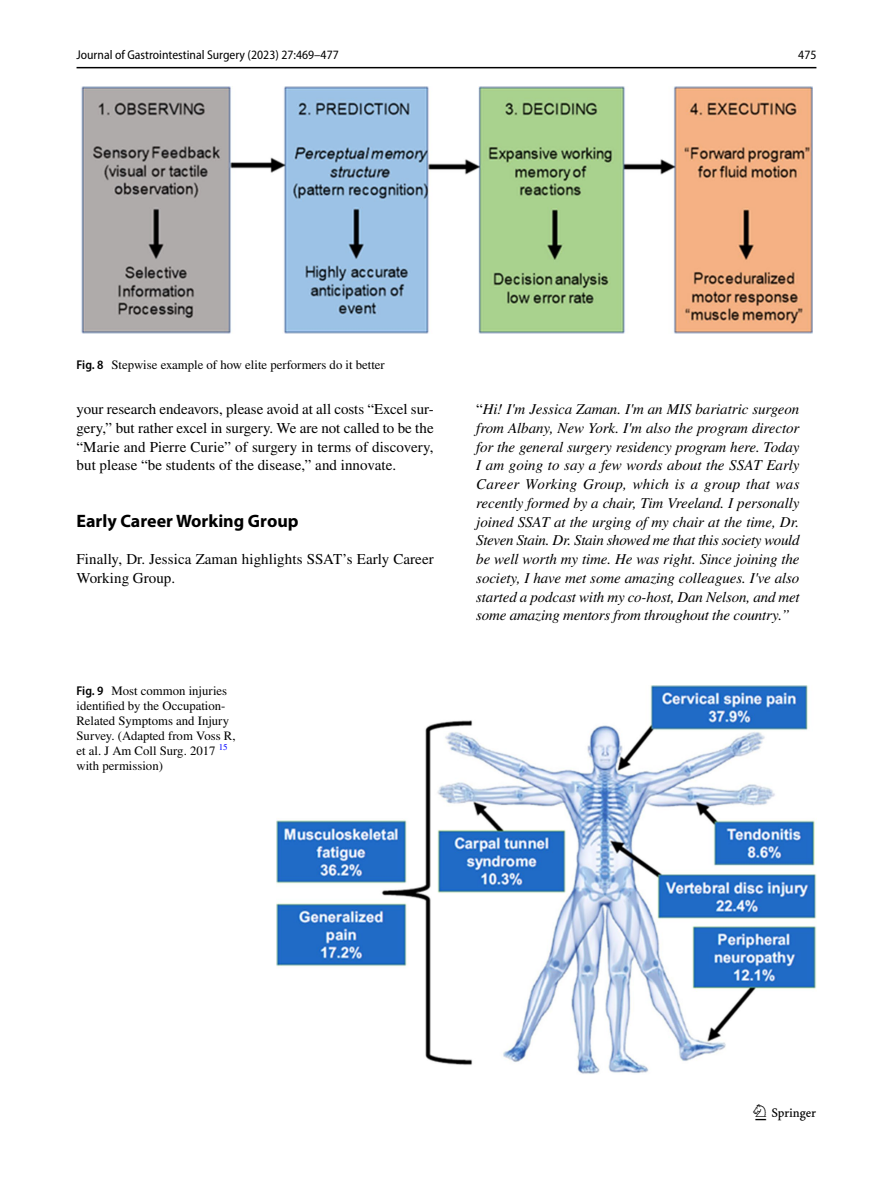
<style>
.page{position:relative;width:893px;height:1187px;background:#fff}
.page>*{position:absolute;margin:0;border:0;box-sizing:border-box;transform-origin:0 0}
.t1{font:22.5px "Springnew Regular 3";color:#000}
.t2{font:700 18px "Myriad Pro";color:#000}
.t3{font:italic 15px/18.8px "STIX";letter-spacing:-.01em;color:#000;text-align:justify}
.t4{font:15px/18.8px "STIX";letter-spacing:.005em;color:#000;text-align:justify}
.t5{font:12.75px/15px "STIX";color:#000}
.t6{font:semi-condensed 12.75px "Myriad Pro";color:#000}
.s1{font-family:"Myriad Pro";font-weight:600;font-stretch:semi-condensed}
.s2{font-style:normal}
</style>
<div class="page">
<hr style="left:77px;top:67px;width:739px;height:1px;background:#000">
<img style="left:81px;top:87px;width:731px;height:247px">
<img style="left:276px;top:685px;width:540px;height:388px">
<p class="t6" style="left:77px;top:48px;width:264px">Journal of Gastrointestinal Surgery (2023) 27:469–477</p>
<p class="t6" style="left:798px;top:48px;width:20px">475</p>
<p class="t5" style="left:77px;top:358px;width:310px"><span class="s1">Fig. 8</span> Stepwise example of how elite performers do it better</p>
<p class="t4" style="left:77px;top:400px;width:359px">your research endeavors, please avoid at all costs “Excel sur‑ gery,” but rather excel in surgery. We are not called to be the “Marie and Pierre Curie” of surgery in terms of discovery, but please “be students of the disease,” and innovate.</p>
<p class="t2" style="left:77px;top:509px;width:224px">Early Career Working Group</p>
<p class="t4" style="left:77px;top:550px;width:359px">Finally, Dr. Jessica Zaman highlights SSAT’s Early Career<br>Working Group.</p>
<p class="t5" style="left:77px;top:684px;width:160px"><span class="s1">Fig. 9</span> Most common injuries identified by the Occupation-<br>Related Symptoms and Injury<br>Survey. (Adapted from Voss R, et al. J Am Coll Surg. 2017 <sup>15 </sup>with permission)</p>
<p class="t3" style="left:476px;top:399px;width:325px"><span class="s2">“</span>Hi! I'm Jessica Zaman. I'm an MIS bariatric surgeon from Albany, New York. I'm also the program director for the general surgery residency program here. Today I am going to say a few words about the SSAT Early Career Working Group, which is a group that was recently formed by a chair, Tim Vreeland. I personally joined SSAT at the urging of my chair at the time, Dr.<br>Steven Stain. Dr. Stain showed me that this society would be well worth my time. He was right. Since joining the society, I have met some amazing colleagues. I've also started a podcast with my co-host, Dan Nelson, and met some amazing mentors from throughout the country.”</p>
<h1 class="t1" style="left:755px;top:1104px;width:62px">1 3</h1>
</div>
